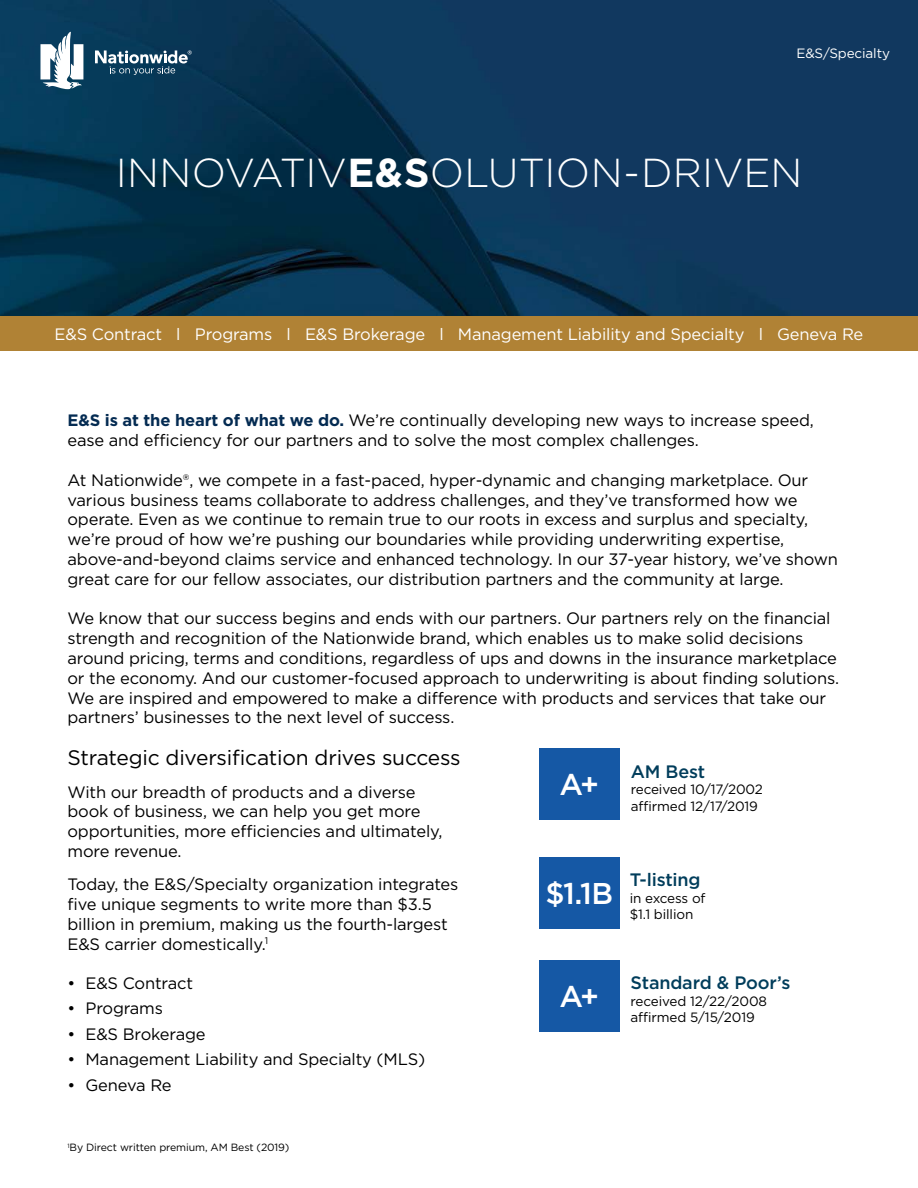
<style>
.page{position:relative;width:918px;height:1188px;background:#fff}
.page>*{position:absolute;margin:0;border:0;box-sizing:border-box;transform-origin:0 0}
.t1{font:300 40.35px "Gotham";color:#fff}
.t2{font:500 30px "Gotham";color:#fff}
.t3{font:21px "Gotham";letter-spacing:-.01em;color:#000}
.t4{font:500 18px "Gotham";letter-spacing:-.01em;color:#013d5b}
.t5{font:16.5px/19.8px "Gotham";letter-spacing:-.01em;color:#000}
.t6{font:16.5px "Gotham";letter-spacing:-.01em;color:#fff}
.t7{font:13.5px "Gotham";letter-spacing:-.01em;color:#000}
.t8{font:13.5px "Gotham";letter-spacing:-.01em;color:#fff}
.t9{font:10.5px "Gotham";letter-spacing:-.01em;color:#000}
.s1{font-weight:700}
.s2{font-weight:700;color:#042b52}
</style>
<div class="page">
<img style="left:0;top:0;width:918px;height:316px">
<svg style="left:95px;top:50px;width:97px;height:25px"></svg>
<svg style="left:40px;top:31px;width:43px;height:58px"></svg>
<div style="left:0;top:316px;width:918px;height:34px;background:#b08235"></div>
<div style="left:539px;top:748px;width:81px;height:72px;background:#1558a5"></div>
<div style="left:539px;top:857px;width:81px;height:71px;background:#1558a5"></div>
<div style="left:539px;top:960px;width:81px;height:72px;background:#1558a5"></div>
<p class="t8" style="left:797px;top:44px;width:95px">E&amp;S/Specialty</p>
<h1 class="t1" style="left:116px;top:147px;width:688px">INNOVATIV<span class="s1">E&amp;S</span>OLUTION-DRIVEN</h1>
<p class="t6" style="left:55px;top:324px;width:810px">E&amp;S Contract l Programs l E&amp;S Brokerage l Management Liability and Specialty l Geneva Re</p>
<p class="t5" style="left:68px;top:410px;width:748px"><span class="s2">E&amp;S is at the heart of what we do.</span> We’re continually developing new ways to increase speed, ease and efficiency for our partners and to solve the most complex challenges.</p>
<p class="t5" style="left:68px;top:470px;width:742px">At Nationwide®, we compete in a fast-paced, hyper-dynamic and changing marketplace. Our various business teams collaborate to address challenges, and they’ve transformed how we operate. Even as we continue to remain true to our roots in excess and surplus and specialty, we’re proud of how we’re pushing our boundaries while providing underwriting expertise,</p>
<p class="t5" style="left:68px;top:549px;width:772px">above-and-beyond claims service and enhanced technology. In our 37-year history, we’ve shown great care for our fellow associates, our distribution partners and the community at large.</p>
<p class="t5" style="left:68px;top:608px;width:773px">We know that our success begins and ends with our partners. Our partners rely on the financial strength and recognition of the Nationwide brand, which enables us to make solid decisions around pricing, terms and conditions, regardless of ups and downs in the insurance marketplace or the economy. And our customer-focused approach to underwriting is about finding solutions.<br>We are inspired and empowered to make a difference with products and services that take our partners’ businesses to the next level of success.</p>
<p class="t3" style="left:68px;top:744px;width:395px">Strategic diversification drives success</p>
<p class="t5" style="left:68px;top:782px;width:377px">With our breadth of products and a diverse book of business, we can help you get more opportunities, more efficiencies and ultimately, more revenue.</p>
<p class="t5" style="left:68px;top:874px;width:392px">Today, the E&amp;S/Specialty organization integrates five unique segments to write more than $3.5 billion in premium, making us the fourth-largest E&amp;S carrier domestically.<sup>1</sup></p>
<p class="t5" style="left:68px;top:973px;width:127px">• E&amp;S Contract</p>
<p class="t5" style="left:68px;top:998px;width:97px">• Programs</p>
<p class="t5" style="left:68px;top:1024px;width:140px">• E&amp;S Brokerage</p>
<p class="t5" style="left:68px;top:1049px;width:359px">• Management Liability and Specialty (MLS)</p>
<p class="t5" style="left:68px;top:1075px;width:106px">• Geneva Re</p>
<p class="t4" style="left:631px;top:759px;width:76px">AM Best</p>
<p class="t7" style="left:631px;top:781px;width:134px">received 10/17/2002</p>
<p class="t7" style="left:631px;top:797px;width:129px">affirmed 12/17/2019</p>
<p class="t2" style="left:559px;top:765px;width:41px">A+</p>
<p class="t4" style="left:630px;top:868px;width:72px">T-listing</p>
<p class="t7" style="left:630px;top:889px;width:77px">in excess of</p>
<p class="t7" style="left:630px;top:906px;width:65px">$1.1 billion</p>
<p class="t2" style="left:545px;top:874px;width:69px">$1.1B</p>
<p class="t4" style="left:631px;top:971px;width:162px">Standard &amp; Poor’s</p>
<p class="t7" style="left:631px;top:993px;width:138px">received 12/22/2008</p>
<p class="t7" style="left:631px;top:1009px;width:126px">affirmed 5/15/2019</p>
<p class="t2" style="left:559px;top:977px;width:41px">A+</p>
<p class="t9" style="left:68px;top:1141px;width:223px"><sup>1</sup>By Direct written premium, AM Best (2019)</p>
</div>
